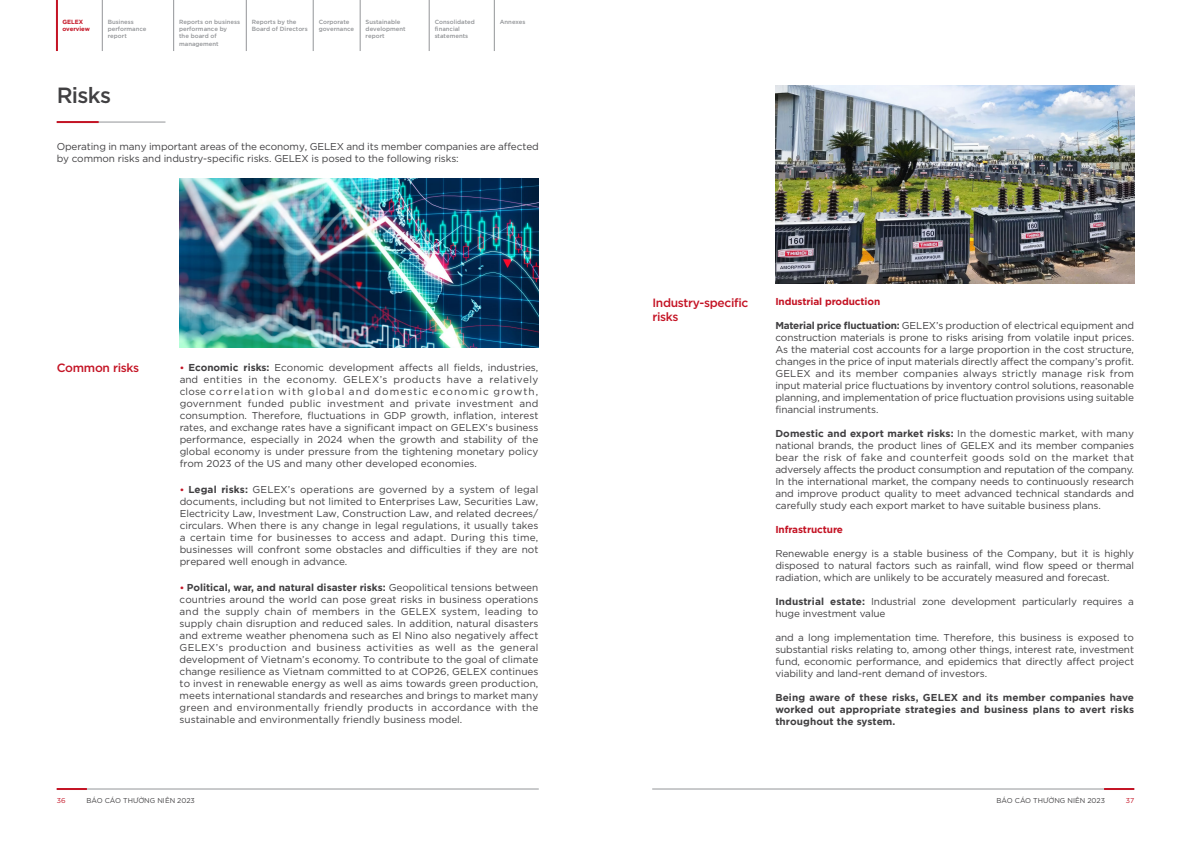
<style>
.page{position:relative;width:1191px;height:842px;background:#fff}
.page>*{position:absolute;margin:0;border:0;box-sizing:border-box;transform-origin:0 0}
.t1{font:22px "SVN Gotham";letter-spacing:-.03em;color:#414042}
.t2{font:12px/14.4px "SVN Gotham";letter-spacing:-.025em;color:#c41425}
.t3{font:10px/12px "SVN Gotham";letter-spacing:-.01em;color:#414042;text-align:justify}
.t4{font:700 10px/12px "SVN Gotham";letter-spacing:.01em;color:#414042;text-align:justify}
.t5{font:700 10px "SVN Gotham";letter-spacing:-.01em;color:#c41425}
.t6{font:7px "SVN Gotham";color:#414042}
.t7{font:7px "SVN Gotham";color:#c41425}
.t8{font:6px/7.2px "SVN Gotham";color:#939598}
.t9{font:700 6px/7.2px "SVN Gotham";color:#c41425}
.s1{font-weight:700;font-size:9px;color:#c41425}
.s2{font-weight:700}
</style>
<div class="page">
<hr style="left:57px;top:789px;width:482px;height:1px;background:#939598">
<hr style="left:57px;top:788px;width:30px;height:2px;background:#c41425">
<hr style="left:57px;top:122px;width:108px;height:1px;background:#939598">
<hr style="left:57px;top:121px;width:42px;height:2px;background:#c41425">
<img style="left:180px;top:179px;width:359px;height:168px">
<hr style="left:652px;top:789px;width:482px;height:1px;background:#939598">
<hr style="left:1104px;top:788px;width:30px;height:2px;background:#c41425">
<img style="left:775px;top:86px;width:359px;height:197px">
<hr style="left:56px;top:0;width:2px;height:51px;background:#c41425">
<hr style="left:102px;top:0;width:1px;height:51px;background:#939598">
<hr style="left:173px;top:0;width:1px;height:51px;background:#939598">
<hr style="left:246px;top:0;width:1px;height:51px;background:#939598">
<hr style="left:313px;top:0;width:1px;height:51px;background:#939598">
<hr style="left:360px;top:0;width:1px;height:51px;background:#939598">
<hr style="left:429px;top:0;width:1px;height:51px;background:#939598">
<hr style="left:494px;top:0;width:1px;height:51px;background:#939598">
<p class="t9" style="left:62px;top:18px;width:29px">GELEX overview</p>
<p class="t8" style="left:108px;top:18px;width:40px">Business performance report</p>
<p class="t8" style="left:179px;top:18px;width:62px">Reports on business performance by<br>the board of management</p>
<p class="t8" style="left:252px;top:18px;width:57px">Reports by the<br>Board of Directors</p>
<p class="t8" style="left:319px;top:18px;width:37px">Corporate governance</p>
<p class="t8" style="left:366px;top:18px;width:41px">Sustainable development report</p>
<p class="t8" style="left:435px;top:18px;width:42px">Consolidated financial statements</p>
<p class="t8" style="left:500px;top:18px;width:27px">Annexes</p>
<h1 class="t1" style="left:57px;top:78px;width:56px">Risks</h1>
<p class="t3" style="left:57px;top:140px;width:483px">Operating in many important areas of the economy, GELEX and its member companies are affected by common risks and industry-specific risks. GELEX is posed to the following risks:</p>
<p class="t2" style="left:57px;top:360px;width:84px">Common risks</p>
<p class="t3" style="left:180px;top:361px;width:360px"><span class="s1">•</span> <span class="s2">Economic risks:</span> Economic development affects all fields, industries, and entities in the economy. GELEX’s products have a relatively close correlation with global and domestic economic growth, government funded public investment and private investment and consumption. Therefore, fluctuations in GDP growth, inflation, interest rates, and exchange rates have a significant impact on GELEX’s business performance, especially in 2024 when the growth and stability of the global economy is under pressure from the tightening monetary policy from 2023 of the US and many other developed economies.</p>
<p class="t3" style="left:180px;top:483px;width:360px"><span class="s1">•</span> <span class="s2">Legal risks:</span> GELEX’s operations are governed by a system of legal documents, including but not limited to Enterprises Law, Securities Law, Electricity Law, Investment Law, Construction Law, and related decrees/ circulars. When there is any change in legal regulations, it usually takes a certain time for businesses to access and adapt. During this time, businesses will confront some obstacles and difficulties if they are not prepared well enough in advance.</p>
<p class="t3" style="left:180px;top:581px;width:360px"><span class="s1">•</span> <span class="s2">Political, war, and natural disaster risks:</span> Geopolitical tensions between countries around the world can pose great risks in business operations and the supply chain of members in the GELEX system, leading to supply chain disruption and reduced sales. In addition, natural disasters and extreme weather phenomena such as El Nino also negatively affect GELEX’s production and business activities as well as the general development of Vietnam’s economy. To contribute to the goal of climate change resilience as Vietnam committed to at COP26, GELEX continues to invest in renewable energy as well as aims towards green production, meets international standards and researches and brings to market many green and environmentally friendly products in accordance with the sustainable and environmentally friendly business model.</p>
<p class="t7" style="left:57px;top:796px;width:10px">36</p>
<p class="t6" style="left:86px;top:796px;width:110px">BÁO CÁO THƯỜNG NIÊN 2023</p>
<p class="t2" style="left:652px;top:295px;width:97px">Industry-specific risks</p>
<p class="t5" style="left:775px;top:295px;width:106px">Industrial production</p>
<p class="t3" style="left:775px;top:319px;width:360px"><span class="s2">Material price fluctuation:</span> GELEX’s production of electrical equipment and construction materials is prone to risks arising from volatile input prices.<br>As the material cost accounts for a large proportion in the cost structure, changes in the price of input materials directly affect the company’s profit.<br>GELEX and its member companies always strictly manage risk from input material price fluctuations by inventory control solutions, reasonable planning, and implementation of price fluctuation provisions using suitable financial instruments.</p>
<p class="t3" style="left:775px;top:427px;width:360px"><span class="s2">Domestic and export market risks:</span> In the domestic market, with many national brands, the product lines of GELEX and its member companies bear the risk of fake and counterfeit goods sold on the market that adversely affects the product consumption and reputation of the company.<br>In the international market, the company needs to continuously research and improve product quality to meet advanced technical standards and carefully study each export market to have suitable business plans.</p>
<p class="t5" style="left:775px;top:523px;width:69px">Infrastructure</p>
<p class="t3" style="left:775px;top:547px;width:360px">Renewable energy is a stable business of the Company, but it is highly disposed to natural factors such as rainfall, wind flow speed or thermal radiation, which are unlikely to be accurately measured and forecast.</p>
<p class="t3" style="left:775px;top:595px;width:360px"><span class="s2">Industrial estate:</span> Industrial zone development particularly requires a huge investment value</p>
<p class="t3" style="left:775px;top:631px;width:360px">and a long implementation time. Therefore, this business is exposed to substantial risks relating to, among other things, interest rate, investment fund, economic performance, and epidemics that directly affect project viability and land-rent demand of investors.</p>
<p class="t4" style="left:775px;top:691px;width:360px">Being aware of these risks, GELEX and its member companies have worked out appropriate strategies and business plans to avert risks throughout the system.</p>
<p class="t6" style="left:996px;top:796px;width:110px">BÁO CÁO THƯỜNG NIÊN 2023</p>
<p class="t7" style="left:1126px;top:796px;width:10px">37</p>
</div>
